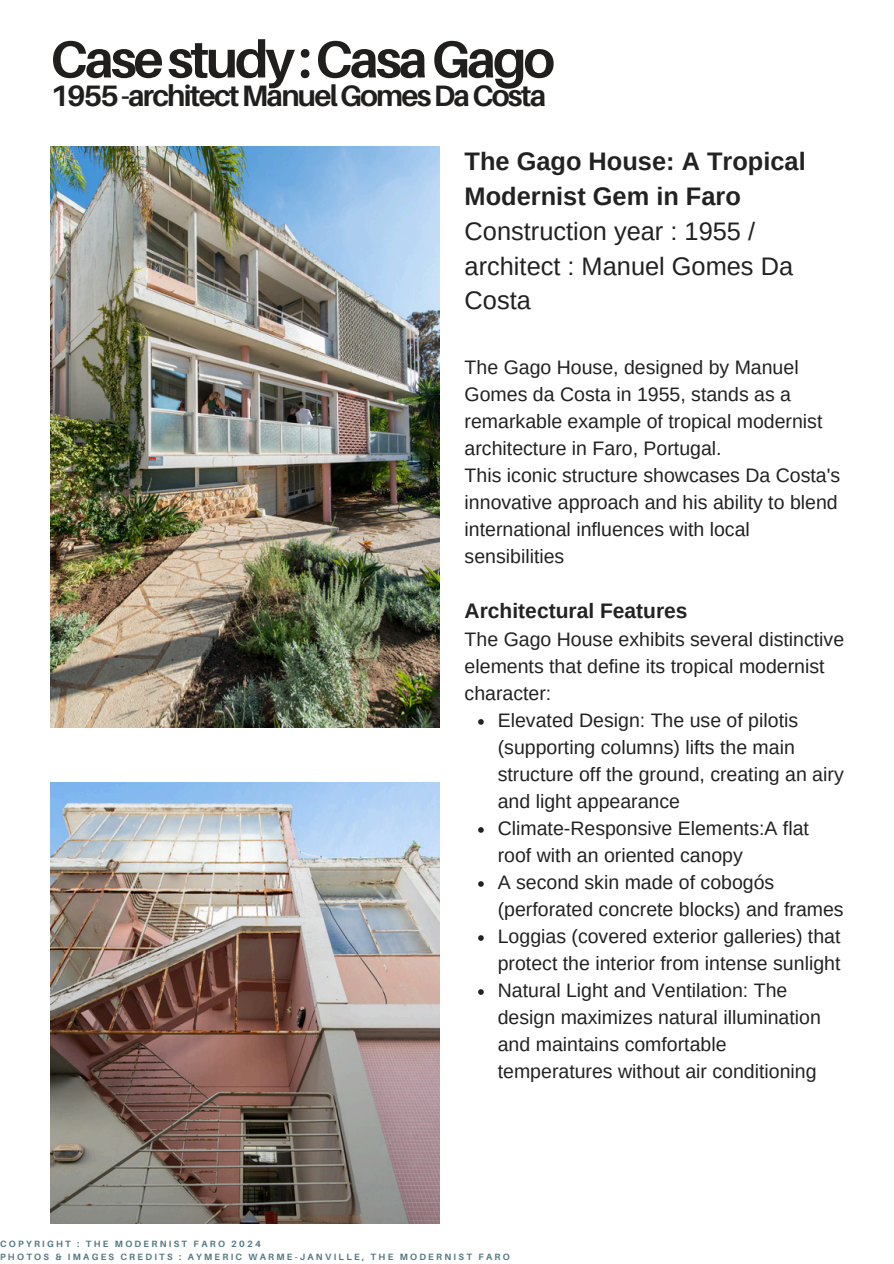
<style>
.page{position:relative;width:894px;height:1264px;background:#fff}
.page>*{position:absolute;margin:0;border:0;box-sizing:border-box;transform-origin:0 0}
.t1{font:700 52.05px "Aileron";letter-spacing:-.06em;color:#201f1e}
.t2{font:700 29.55px "Aileron";letter-spacing:-.06em;color:#201f1e}
.t3{font:25.35px/34.8px "Arimo";color:#222}
.t4{font:700 21px "Arimo";color:#222}
.t5{font:19.5px/27px "Arimo";color:#222}
.t6{font:700 9.15px "Aileron";letter-spacing:.25em;color:#517882}
.s1{font-weight:700}
</style>
<div class="page">
<img style="left:50px;top:146px;width:390px;height:581px">
<img style="left:50px;top:782px;width:390px;height:441px">
<svg style="left:478px;top:719px;width:5px;height:5px"></svg>
<svg style="left:478px;top:827px;width:5px;height:5px"></svg>
<svg style="left:478px;top:881px;width:5px;height:5px"></svg>
<svg style="left:478px;top:935px;width:5px;height:5px"></svg>
<svg style="left:478px;top:989px;width:5px;height:5px"></svg>
<p class="t1" style="left:50px;top:27px;width:506px">Casestudy:CasaGago</p>
<p class="t2" style="left:50px;top:77px;width:497px">1955-architectManuelGomesDaCosta</p>
<h2 class="t3" style="left:464px;top:144px;width:342px"><span class="s1">The Gago House: A Tropical<br>Modernist Gem in Faro<br></span>Construction year : 1955 / architect : Manuel Gomes Da<br>Costa</h2>
<h4 class="t5" style="left:464px;top:353px;width:377px">The Gago House, designed by Manuel Gomes da Costa in 1955, stands as a remarkable example of tropical modernist architecture in Faro, Portugal.<br>This iconic structure showcases Da Costa's innovative approach and his ability to blend international influences with local sensibilities</h4>
<h4 class="t4" style="left:464px;top:598px;width:224px">Architectural Features</h4>
<h4 class="t5" style="left:464px;top:625px;width:381px">The Gago House exhibits several distinctive elements that define its tropical modernist character:</h4>
<p class="t5" style="left:497px;top:706px;width:347px">Elevated Design: The use of pilotis (supporting columns) lifts the main structure off the ground, creating an airy and light appearance</p>
<p class="t5" style="left:497px;top:814px;width:312px">Climate-Responsive Elements:A flat roof with an oriented canopy</p>
<p class="t5" style="left:497px;top:868px;width:347px">A second skin made of cobogós (perforated concrete blocks) and frames</p>
<p class="t5" style="left:497px;top:922px;width:344px">Loggias (covered exterior galleries) that protect the interior from intense sunlight</p>
<p class="t5" style="left:497px;top:976px;width:324px">Natural Light and Ventilation: The design maximizes natural illumination and maintains comfortable temperatures without air conditioning</p>
<p class="t6" style="left:0;top:1238px;width:262px">COPYRIGHT : THE MODERNIST FARO 2024</p>
<p class="t6" style="left:0;top:1250px;width:511px">PHOTOS &amp; IMAGES CREDITS : AYMERIC WARME-JANVILLE, THE MODERNIST FARO</p>
</div>
